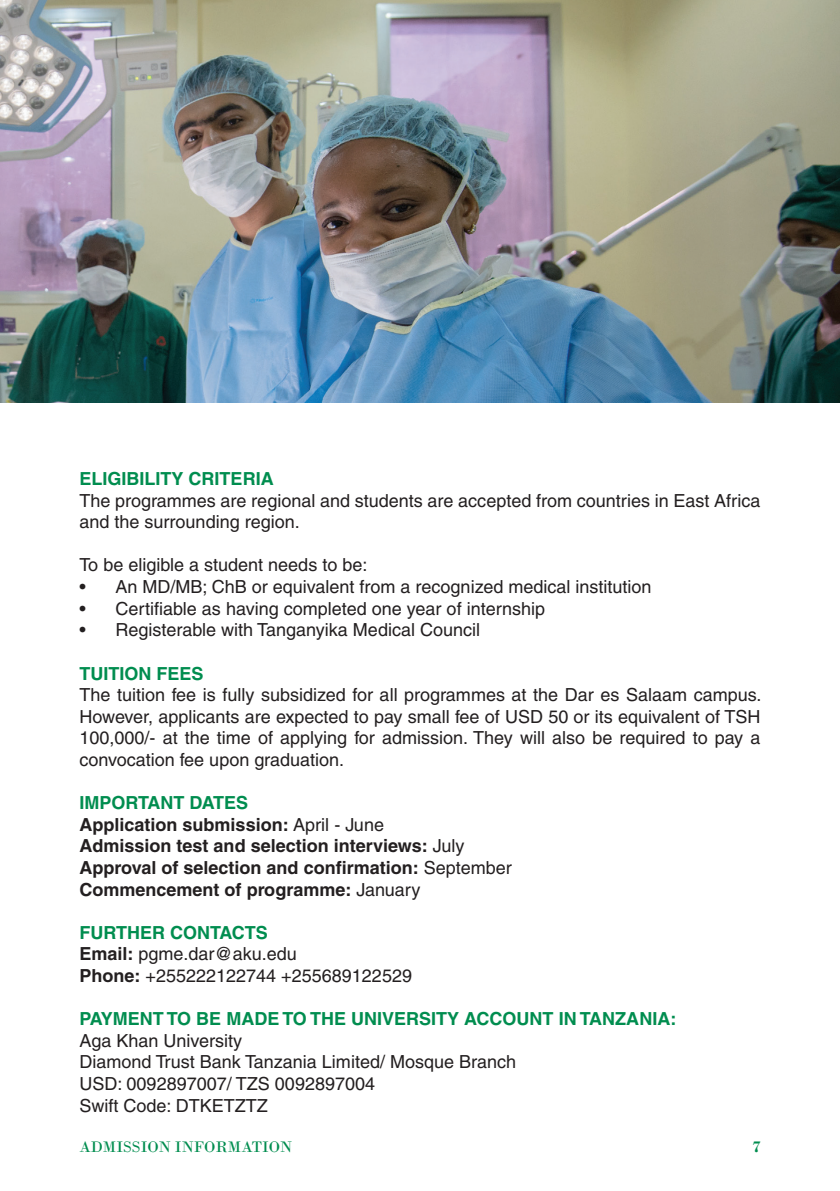
<style>
.page{position:relative;width:840px;height:1191px;background:#fff}
.page>*{position:absolute;margin:0;border:0;box-sizing:border-box;transform-origin:0 0}
.t1{font:18px/21.6px "Helvetica";color:#231f20}
.t2{font:700 18px/21.6px "Helvetica";color:#231f20}
.t3{font:700 18px "Helvetica";color:#008d4f}
.t4{font:16px "Bodoni";color:#008d4f}
.t5{font:700 16px "Bodoni";color:#008d4f}
.s1{color:#008d4f}
.s2{font-weight:400}
.s3{font-weight:700;color:#008d4f}
.s4{font-weight:700}
</style>
<div class="page">
<img style="left:0;top:0;width:839px;height:403px">
<p class="t3" style="left:79px;top:468px;width:196px">ELIGIBILITY CRITERIA</p>
<p class="t1" style="left:79px;top:489px;width:682px">The programmes are regional and students are accepted from countries in East Africa and the surrounding region.</p>
<p class="t1" style="left:79px;top:554px;width:289px">To be eligible a student needs to be:</p>
<p class="t1" style="left:79px;top:576px;width:573px">• An MD/MB; ChB or equivalent from a recognized medical institution</p>
<p class="t1" style="left:79px;top:597px;width:467px">• Certifiable as having completed one year of internship</p>
<p class="t1" style="left:79px;top:619px;width:402px">• Registerable with Tanganyika Medical Council</p>
<p class="t3" style="left:79px;top:662px;width:126px">TUITION FEES</p>
<p class="t1" style="left:79px;top:684px;width:683px;text-align:justify">The tuition fee is fully subsidized for all programmes at the Dar es Salaam campus.<br>However, applicants are expected to pay small fee of USD 50 or its equivalent of TSH 100,000/- at the time of applying for admission. They will also be required to pay a convocation fee upon graduation.</p>
<p class="t2" style="left:79px;top:791px;width:434px"><span class="s1">IMPORTANT DATES<br></span>Application submission: <span class="s2">April - June<br></span>Admission test and selection interviews: <span class="s2">July </span>Approval of selection and confirmation: <span class="s2">September </span>Commencement of programme: <span class="s2">January</span></p>
<p class="t1" style="left:79px;top:921px;width:334px"><span class="s3">FURTHER CONTACTS<br></span><span class="s4">Email:</span> pgme.dar@aku.edu<br><span class="s4">Phone:</span> +255222122744 +255689122529</p>
<p class="t3" style="left:79px;top:1008px;width:598px">PAYMENT TO BE MADE TO THE UNIVERSITY ACCOUNT IN TANZANIA:</p>
<p class="t1" style="left:79px;top:1029px;width:438px">Aga Khan University<br>Diamond Trust Bank Tanzania Limited/ Mosque Branch<br>USD: 0092897007/ TZS 0092897004<br>Swift Code: DTKETZTZ</p>
<p class="t4" style="left:79px;top:1137px;width:214px">ADMISSION INFORMATION</p>
<p class="t5" style="left:752px;top:1137px;width:9px">7</p>
</div>
